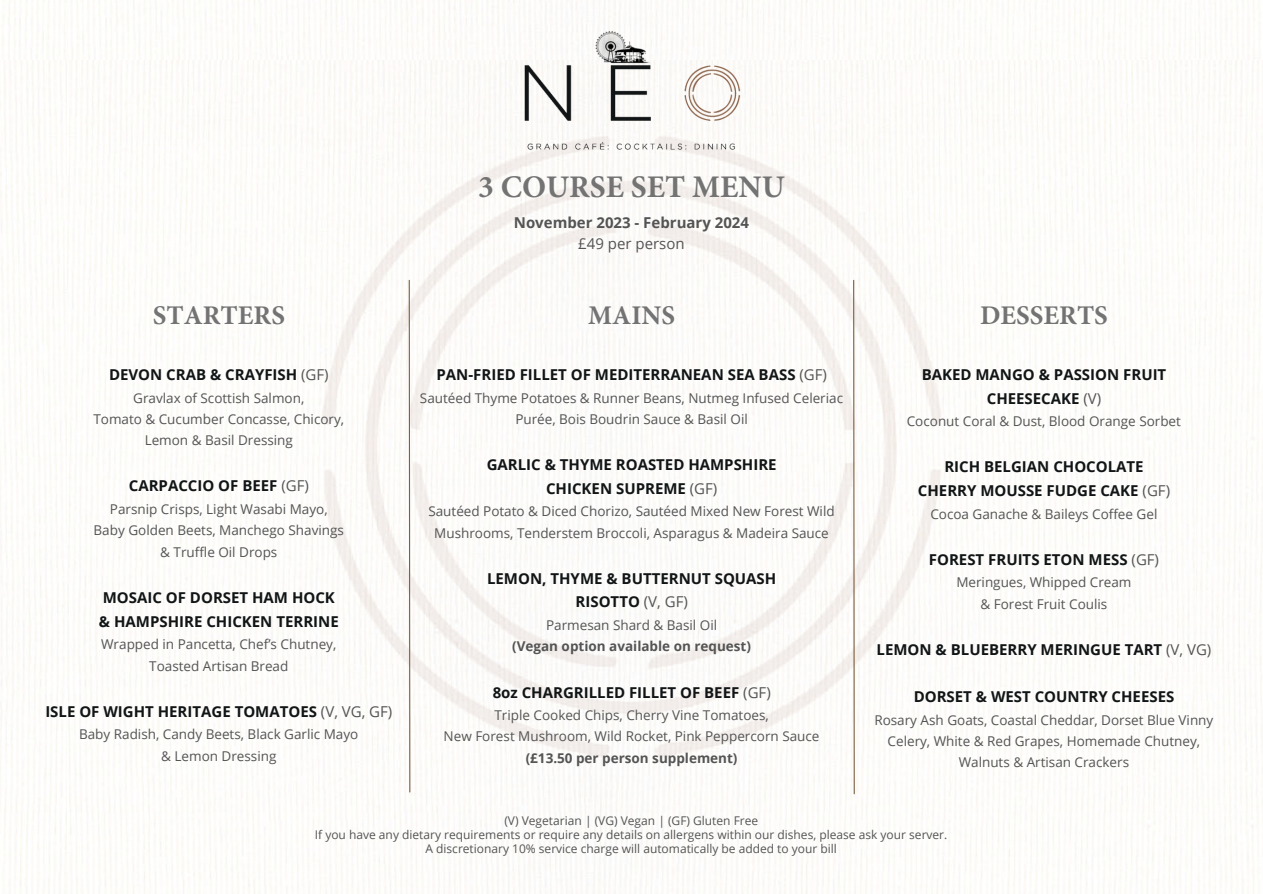
<style>
.page{position:relative;width:1263px;height:894px;background:#fff}
.page>*{position:absolute;margin:0;border:0;box-sizing:border-box;transform-origin:0 0}
.t1{font:700 31.5px "Minion Pro";color:#737373}
.t2{font:700 27px "Minion Pro";color:#737373}
.t3{font:700 15px "Open Sans";color:#111516}
.t4{font:700 15px "Open Sans";color:#545454}
.t5{font:15px "Open Sans";color:#545454}
.t6{font:13.5px/21.3px "Open Sans";color:#545454;text-align:center}
.t7{font:700 13.5px "Open Sans";color:#545454}
.t8{font:12px "Open Sans";color:#545454}
.s1{font-weight:400;color:#545454}
</style>
<div class="page">
<img style="left:66px;top:59px;width:1130px;height:834px">
<img style="left:1196px;top:0;width:65px;height:59px">
<img style="left:515px;top:25px;width:233px;height:150px">
<svg style="left:408px;top:279px;width:3px;height:513px"></svg>
<svg style="left:852px;top:279px;width:3px;height:515px"></svg>
<p class="t2" style="left:153px;top:304px;width:134px">STARTERS</p>
<p class="t3" style="left:109px;top:364px;width:221px">DEVON CRAB &amp; CRAYFISH <span class="s1">(GF)</span></p>
<p class="t6" style="left:133px;top:386px;width:172px">Gravlax of Scottish Salmon,</p>
<p class="t6" style="left:93px;top:408px;width:252px">Tomato &amp; Cucumber Concasse, Chicory,</p>
<p class="t6" style="left:145px;top:429px;width:150px">Lemon &amp; Basil Dressing</p>
<p class="t3" style="left:129px;top:475px;width:182px">CARPACCIO OF BEEF <span class="s1">(GF)</span></p>
<p class="t6" style="left:110px;top:498px;width:219px">Parsnip Crisps, Light Wasabi Mayo,</p>
<p class="t6" style="left:94px;top:519px;width:252px">Baby Golden Beets, Manchego Shavings</p>
<p class="t6" style="left:160px;top:540px;width:119px">&amp; Truffle Oil Drops</p>
<p class="t3" style="left:103px;top:586px;width:234px">MOSAIC OF DORSET HAM HOCK</p>
<p class="t3" style="left:99px;top:610px;width:241px">&amp; HAMPSHIRE CHICKEN TERRINE</p>
<p class="t6" style="left:101px;top:633px;width:237px">Wrapped in Pancetta, Chef’s Chutney,</p>
<p class="t6" style="left:149px;top:654px;width:141px">Toasted Artisan Bread</p>
<p class="t3" style="left:45px;top:700px;width:349px">ISLE OF WIGHT HERITAGE TOMATOES <span class="s1">(V, VG, GF)</span></p>
<p class="t6" style="left:79px;top:723px;width:281px">Baby Radish, Candy Beets, Black Garlic Mayo</p>
<p class="t6" style="left:161px;top:744px;width:117px">&amp; Lemon Dressing</p>
<p class="t1" style="left:478px;top:174px;width:308px">3 COURSE SET MENU</p>
<p class="t4" style="left:514px;top:212px;width:237px">November 2023 - February 2024</p>
<p class="t5" style="left:578px;top:232px;width:108px">£49 per person</p>
<p class="t2" style="left:588px;top:304px;width:88px">MAINS</p>
<p class="t3" style="left:436px;top:364px;width:392px">PAN-FRIED FILLET OF MEDITERRANEAN SEA BASS <span class="s1">(GF)</span></p>
<p class="t6" style="left:420px;top:386px;width:425px">Sautéed Thyme Potatoes &amp; Runner Beans, Nutmeg Infused Celeriac<br>Purée, Bois Boudrin Sauce &amp; Basil Oil</p>
<p class="t3" style="left:487px;top:454px;width:291px">GARLIC &amp; THYME ROASTED HAMPSHIRE</p>
<p class="t3" style="left:546px;top:477px;width:173px">CHICKEN SUPREME <span class="s1">(GF)</span></p>
<p class="t6" style="left:428px;top:500px;width:408px">Sautéed Potato &amp; Diced Chorizo, Sautéed Mixed New Forest Wild<br>Mushrooms, Tenderstem Broccoli, Asparagus &amp; Madeira Sauce</p>
<p class="t3" style="left:487px;top:567px;width:291px">LEMON, THYME &amp; BUTTERNUT SQUASH</p>
<p class="t3" style="left:576px;top:591px;width:114px">RISOTTO <span class="s1">(V, GF)</span></p>
<p class="t6" style="left:546px;top:614px;width:173px">Parmesan Shard &amp; Basil Oil</p>
<p class="t7" style="left:512px;top:636px;width:240px">(Vegan option available on request)</p>
<p class="t3" style="left:493px;top:681px;width:280px">8oz CHARGRILLED FILLET OF BEEF <span class="s1">(GF)</span></p>
<p class="t6" style="left:494px;top:704px;width:276px">Triple Cooked Chips, Cherry Vine Tomatoes,</p>
<p class="t6" style="left:444px;top:725px;width:377px">New Forest Mushroom, Wild Rocket, Pink Peppercorn Sauce</p>
<p class="t7" style="left:526px;top:748px;width:213px">(£13.50 per person supplement)</p>
<p class="t2" style="left:980px;top:304px;width:129px">DESSERTS</p>
<p class="t3" style="left:922px;top:364px;width:246px">BAKED MANGO &amp; PASSION FRUIT</p>
<p class="t3" style="left:987px;top:387px;width:116px">CHEESECAKE <span class="s1">(V)</span></p>
<p class="t6" style="left:907px;top:410px;width:276px">Coconut Coral &amp; Dust, Blood Orange Sorbet</p>
<p class="t3" style="left:944px;top:456px;width:201px">RICH BELGIAN CHOCOLATE</p>
<p class="t3" style="left:918px;top:480px;width:254px">CHERRY MOUSSE FUDGE CAKE <span class="s1">(GF)</span></p>
<p class="t6" style="left:930px;top:502px;width:229px">Cocoa Ganache &amp; Baileys Coffee Gel</p>
<p class="t3" style="left:929px;top:548px;width:232px">FOREST FRUITS ETON MESS <span class="s1">(GF)</span></p>
<p class="t6" style="left:956px;top:571px;width:177px">Meringues, Whipped Cream</p>
<p class="t6" style="left:980px;top:592px;width:128px">&amp; Forest Fruit Coulis</p>
<p class="t3" style="left:877px;top:638px;width:336px">LEMON &amp; BLUEBERRY MERINGUE TART <span class="s1">(V, VG)</span></p>
<p class="t3" style="left:914px;top:685px;width:262px">DORSET &amp; WEST COUNTRY CHEESES</p>
<p class="t6" style="left:874px;top:708px;width:340px">Rosary Ash Goats, Coastal Cheddar, Dorset Blue Vinny</p>
<p class="t6" style="left:888px;top:729px;width:314px">Celery, White &amp; Red Grapes, Homemade Chutney,</p>
<p class="t6" style="left:959px;top:751px;width:172px">Walnuts &amp; Artisan Crackers</p>
<p class="t8" style="left:504px;top:812px;width:255px">(V) Vegetarian | (VG) Vegan | (GF) Gluten Free</p>
<p class="t8" style="left:315px;top:826px;width:634px">If you have any dietary requirements or require any details on allergens within our dishes, please ask your server.</p>
<p class="t8" style="left:425px;top:840px;width:413px">A discretionary 10% service charge will automatically be added to your bill</p>
</div>
